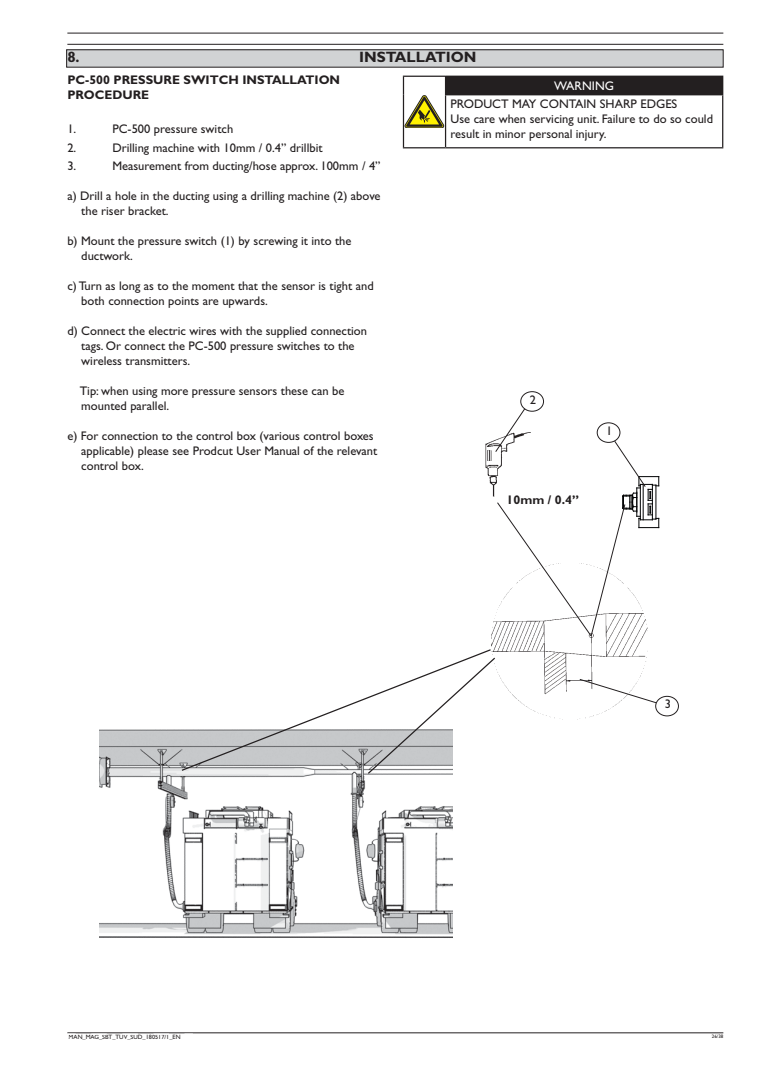
<style>
.page{position:relative;width:773px;height:1081px;background:#fff}
.page>*{position:absolute;margin:0;border:0;box-sizing:border-box;transform-origin:0 0}
.t1{font:700 15px "Gill Sans Std";color:#231f20}
.t2{font:12.5px/15px "Gill Sans Std";color:#231f20}
.t3{font:700 12.5px/15px "Gill Sans Std";color:#231f20}
.t4{font:12.5px "Gill Sans Std";color:#fff}
.t5{font:6.25px "Gill Sans Std";color:#231f20}
.t6{font:5px "Gill Sans Std";color:#231f20}
</style>
<div class="page">
<img style="left:99px;top:729px;width:353px;height:209px">
<svg style="left:180px;top:697px;width:186px;height:75px"></svg>
<svg style="left:366px;top:658px;width:102px;height:117px"></svg>
<img style="left:468px;top:618px;width:179px;height:102px">
<svg style="left:579px;top:679px;width:77px;height:24px"></svg>
<div style="left:655px;top:696px;width:23px;height:20px;border:1px solid #231f20;border-radius:50%"></div>
<img style="left:486px;top:440px;width:9px;height:56px">
<div style="left:520px;top:391px;width:23px;height:20px;border:1px solid #231f20;border-radius:50%"></div>
<svg style="left:495px;top:408px;width:164px;height:228px"></svg>
<div style="left:67px;top:50px;width:656px;height:17px;background:#d1d3d4"></div>
<hr style="left:67px;top:44px;width:656px;height:1px;background:#231f20">
<hr style="left:67px;top:33px;width:656px;height:1px;background:#231f20">
<hr style="left:67px;top:1032px;width:656px;height:1px;background:#231f20">
<div style="left:445px;top:76px;width:277px;height:19px;background:#231f20"></div>
<hr style="left:403px;top:76px;width:42px;height:1px;background:#231f20">
<hr style="left:445px;top:76px;width:278px;height:1px;background:#231f20">
<svg style="left:403px;top:77px;width:42px;height:51px"></svg>
<svg style="left:722px;top:77px;width:1px;height:17px"></svg>
<hr style="left:403px;top:95px;width:1px;height:52px;background:#231f20">
<hr style="left:445px;top:94px;width:278px;height:1px;background:#231f20">
<hr style="left:445px;top:95px;width:1px;height:52px;background:#231f20">
<hr style="left:722px;top:95px;width:1px;height:52px;background:#231f20">
<hr style="left:403px;top:147px;width:42px;height:1px;background:#231f20">
<hr style="left:445px;top:147px;width:278px;height:1px;background:#231f20">
<svg style="left:67px;top:1033px;width:126px;height:1px"></svg>
<p class="t1" style="left:67px;top:48px;width:14px">8.</p>
<p class="t1" style="left:359px;top:48px;width:119px">INSTALLATION</p>
<p class="t3" style="left:67px;top:72px;width:274px">PC-500 PRESSURE SWITCH INSTALLATION<br>PROCEDURE</p>
<p class="t2" style="left:67px;top:121px;width:10px">1.</p>
<p class="t2" style="left:112px;top:121px;width:122px">PC-500 pressure switch</p>
<p class="t2" style="left:67px;top:140px;width:10px">2.</p>
<p class="t2" style="left:112px;top:140px;width:212px">Drilling machine with 10mm / 0.4” drillbit</p>
<p class="t2" style="left:67px;top:159px;width:10px">3.</p>
<p class="t2" style="left:112px;top:159px;width:269px">Measurement from ducting/hose approx. 100mm / 4”</p>
<p class="t2" style="left:81px;top:189px;width:301px;text-indent:-14px">a) Drill a hole in the ducting using a drilling machine (2) above the riser bracket.</p>
<p class="t2" style="left:81px;top:234px;width:272px;text-indent:-14px">b) Mount the pressure switch (1) by screwing it into the ductwork.</p>
<p class="t2" style="left:81px;top:279px;width:294px;text-indent:-14px">c) Turn as long as to the moment that the sensor is tight and both connection points are upwards.</p>
<p class="t2" style="left:81px;top:324px;width:287px;text-indent:-14px">d) Connect the electric wires with the supplied connection tags. Or connect the PC-500 pressure switches to the wireless transmitters.</p>
<p class="t2" style="left:80px;top:384px;width:266px">Tip: when using more pressure sensors these can be mounted parallel.</p>
<p class="t2" style="left:81px;top:429px;width:297px;text-indent:-14px">e) For connection to the control box (various control boxes applicable) please see Prodcut User Manual of the relevant control box.</p>
<p class="t4" style="left:554px;top:78px;width:61px">WARNING</p>
<p class="t2" style="left:450px;top:97px;width:264px">PRODUCT MAY CONTAIN SHARP EDGES<br>Use care when servicing unit. Failure to do so could result in minor personal injury.</p>
<p class="t2" style="left:529px;top:392px;width:8px">2</p>
<p class="t3" style="left:506px;top:492px;width:74px">10mm / 0.4”</p>
<p class="t2" style="left:606px;top:423px;width:8px">1</p>
<p class="t2" style="left:664px;top:696px;width:8px">3</p>
<p class="t6" style="left:73px;top:1034px;width:49px">PUM_SBT_091102_EN</p>
<p class="t6" style="left:711px;top:1033px;width:13px">26/38</p>
<p class="t5" style="left:69px;top:1033px;width:113px">MAN_MAG_SBT_TUV_SUD_180517/1_EN</p>
</div>
